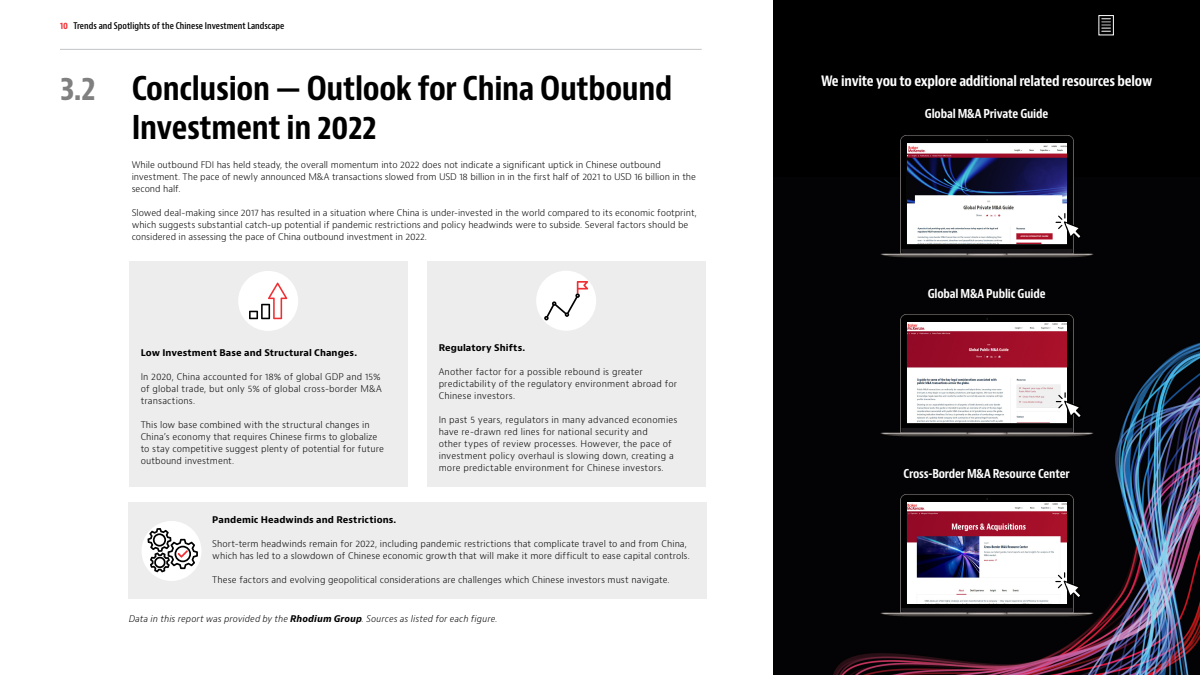
<style>
.page{position:relative;width:1200px;height:675px;background:#fff}
.page>*{position:absolute;margin:0;border:0;box-sizing:border-box;transform-origin:0 0}
.t1{font:700 condensed 32px/39px "Baker Mc Kenzie Bernini";letter-spacing:-.01em;color:#000}
.t2{font:700 condensed 32px "Baker Mc Kenzie Bernini";color:#808080}
.t3{font:700 condensed 14px "Baker Mc Kenzie Bernini";letter-spacing:-.015em;color:#fff}
.t4{font:700 condensed 12px "Baker Mc Kenzie Bernini";letter-spacing:-.015em;color:#fff}
.t5{font:300 9px/12px "Baker Mc Kenzie Bernini";letter-spacing:.005em;color:#000}
.t6{font:700 9px "Baker Mc Kenzie Bernini";letter-spacing:.01em;color:#000}
.t7{font:italic 300 9px "Baker Mc Kenzie Bernini";letter-spacing:.005em;color:#000}
.t8{font:600 condensed 9px "Baker Mc Kenzie Bernini";color:#000}
.s1{font-weight:700;color:#ee3135}
.s2{font-weight:700}
</style>
<div class="page">
<div style="left:773px;top:0;width:427px;height:675px;background:#000"></div>
<img style="left:833px;top:342px;width:367px;height:333px">
<hr style="left:60px;top:49px;width:642px;height:1px;background:#c2c3c4">
<div style="left:1099px;top:15px;width:15px;height:20px;border:1px solid #fff"></div>
<svg style="left:1102px;top:19px;width:8px;height:13px"></svg>
<div style="left:427px;top:261px;width:279px;height:226px;background:#ededed"></div>
<div style="left:536px;top:271px;width:60px;height:60px;background:#fff;border-radius:50%"></div>
<svg style="left:544px;top:281px;width:44px;height:39px"></svg>
<div style="left:129px;top:503px;width:578px;height:96px;background:#ededed"></div>
<div style="left:142px;top:521px;width:60px;height:60px;background:#fff;border-radius:50%"></div>
<svg style="left:147px;top:528px;width:51px;height:44px"></svg>
<div style="left:129px;top:261px;width:279px;height:226px;background:#ededed"></div>
<div style="left:238px;top:271px;width:60px;height:60px;background:#fff;border-radius:50%"></div>
<svg style="left:249px;top:283px;width:38px;height:36px"></svg>
<img style="left:880px;top:135px;width:214px;height:123px">
<img style="left:907px;top:144px;width:159px;height:99px">
<svg style="left:1056px;top:213px;width:26px;height:26px"></svg>
<img style="left:879px;top:314px;width:216px;height:131px">
<img style="left:907px;top:323px;width:159px;height:100px">
<svg style="left:1056px;top:392px;width:26px;height:27px"></svg>
<img style="left:879px;top:485px;width:216px;height:140px">
<img style="left:907px;top:503px;width:159px;height:100px">
<svg style="left:1055px;top:572px;width:27px;height:27px"></svg>
<p class="t8" style="left:60px;top:20px;width:226px"><span class="s1">10</span> Trends and Spotlights of the Chinese Investment Landscape</p>
<h1 class="t2" style="left:60px;top:69px;width:37px">3.2</h1>
<h1 class="t1" style="left:132px;top:70px;width:542px">Conclusion — Outlook for China Outbound<br>Investment in 2022</h1>
<p class="t5" style="left:132px;top:159px;width:566px">While outbound FDI has held steady, the overall momentum into 2022 does not indicate a significant uptick in Chinese outbound investment. The pace of newly announced M&amp;A transactions slowed from USD 18 billion in in the first half of 2021 to USD 16 billion in the second half.</p>
<p class="t5" style="left:132px;top:207px;width:567px">Slowed deal-making since 2017 has resulted in a situation where China is under-invested in the world compared to its economic footprint, which suggests substantial catch-up potential if pandemic restrictions and policy headwinds were to subside. Several factors should be considered in assessing the pace of China outbound investment in 2022.</p>
<p class="t6" style="left:141px;top:347px;width:218px">Low Investment Base and Structural Changes.</p>
<p class="t5" style="left:141px;top:371px;width:243px">In 2020, China accounted for 18% of global GDP and 15% of global trade, but only 5% of global cross-border M&amp;A transactions.</p>
<p class="t5" style="left:141px;top:419px;width:245px">This low base combined with the structural changes in China’s economy that requires Chinese firms to globalize to stay competitive suggest plenty of potential for future outbound investment.</p>
<p class="t6" style="left:439px;top:341px;width:88px">Regulatory Shifts.</p>
<p class="t5" style="left:439px;top:365px;width:240px">Another factor for a possible rebound is greater predictability of the regulatory environment abroad for<br>Chinese investors.</p>
<p class="t5" style="left:439px;top:413px;width:240px">In past 5 years, regulators in many advanced economies have re-drawn red lines for national security and<br>other types of review processes. However, the pace of investment policy overhaul is slowing down, creating a more predictable environment for Chinese investors.</p>
<p class="t6" style="left:212px;top:514px;width:185px">Pandemic Headwinds and Restrictions.</p>
<p class="t5" style="left:212px;top:538px;width:479px">Short-term headwinds remain for 2022, including pandemic restrictions that complicate travel to and from China, which has led to a slowdown of Chinese economic growth that will make it more difficult to ease capital controls.</p>
<p class="t5" style="left:212px;top:574px;width:459px">These factors and evolving geopolitical considerations are challenges which Chinese investors must navigate.</p>
<p class="t7" style="left:129px;top:613px;width:370px">Data in this report was provided by the <span class="s2">Rhodium Group</span>. Sources as listed for each figure.</p>
<h2 class="t3" style="left:821px;top:72px;width:333px">We invite you to explore additional related resources below</h2>
<h3 class="t4" style="left:925px;top:106px;width:125px">Global M&amp;A Private Guide</h3>
<h3 class="t4" style="left:928px;top:287px;width:119px">Global M&amp;A Public Guide</h3>
<h3 class="t4" style="left:904px;top:467px;width:168px">Cross-Border M&amp;A Resource Center</h3>
</div>
